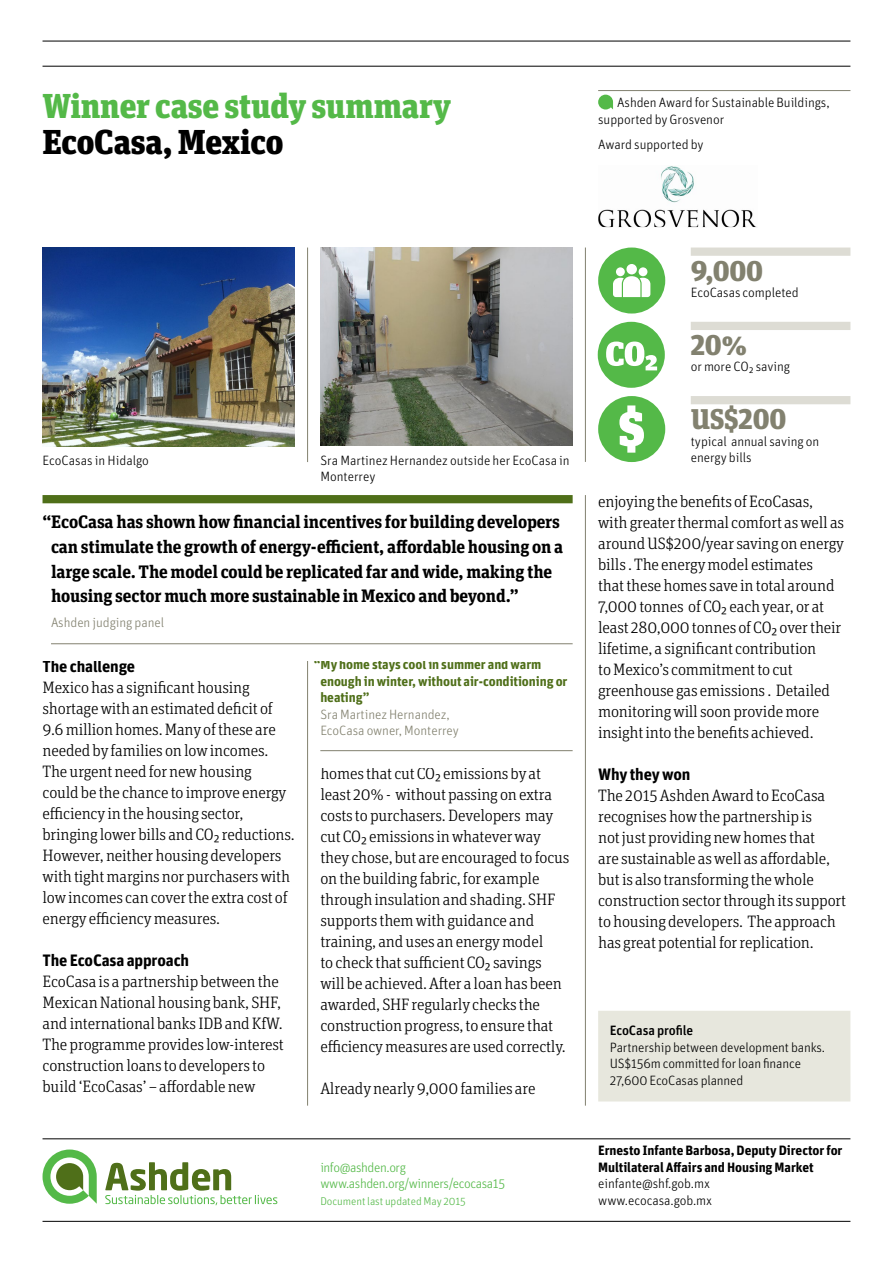
<style>
.page{position:relative;width:893px;height:1263px;background:#fff}
.page>*{position:absolute;margin:0;border:0;box-sizing:border-box;transform-origin:0 0}
.t1{font:900 34.5px "Unit Slab Pro";letter-spacing:-.01em;color:#54b948}
.t2{font:900 34.5px "Unit Slab Pro";letter-spacing:-.01em;color:#000}
.t3{font:900 28.5px "Unit Slab Pro";letter-spacing:-.01em;color:#82816f}
.t4{font:700 18px/24.8px "Unit Slab Pro";letter-spacing:-.01em;color:#000}
.t5{font:300 16.5px/21px "Unit Slab Pro";letter-spacing:-.01em;color:#000}
.t6{font:700 16.5px "Unit Pro";letter-spacing:-.01em;color:#000}
.t7{font:300 13.5px/16.5px "Unit Pro";letter-spacing:-.005em;color:#000}
.t8{font:700 13.5px/16.5px "Unit Pro";letter-spacing:-.005em;color:#4f6f19}
.t9{font:700 13.5px/16.5px "Unit Pro";letter-spacing:-.005em;color:#000}
.t10{font:300 13.5px/16.5px "Unit Pro";letter-spacing:-.005em;color:#82816f}
.t11{font:300 13.5px/16.5px "Unit Pro";letter-spacing:-.03em;color:#54b948}
.t12{font:500 13.5px "Unit Pro";letter-spacing:-.01em;color:#000}
.t13{font:300 11.25px "Unit Pro";letter-spacing:-.005em;color:#54b948}
</style>
<div class="page">
<hr style="left:585px;top:495px;width:1px;height:611px;background:#82816f">
<hr style="left:585px;top:248px;width:1px;height:214px;background:#82816f">
<hr style="left:307px;top:495px;width:1px;height:611px;background:#82816f">
<hr style="left:307px;top:248px;width:1px;height:214px;background:#82816f">
<hr style="left:320px;top:750px;width:253px;height:1px;background:#82816f">
<hr style="left:43px;top:1138px;width:807px;height:1px;background:#000">
<hr style="left:43px;top:41px;width:807px;height:1px;background:#000">
<hr style="left:43px;top:66px;width:807px;height:1px;background:#000">
<hr style="left:43px;top:1221px;width:807px;height:1px;background:#000">
<svg style="left:43px;top:1149px;width:54px;height:55px"></svg>
<svg style="left:105px;top:1162px;width:172px;height:43px"></svg>
<div style="left:43px;top:495px;width:530px;height:165px;background:#fff"></div>
<div style="left:43px;top:495px;width:530px;height:8px;background:#4f6f19"></div>
<hr style="left:51px;top:643px;width:522px;height:1px;background:#82816f">
<img style="left:43px;top:248px;width:252px;height:199px">
<div style="left:598px;top:248px;width:67px;height:66px;background:#54b948;border-radius:50%"></div>
<hr style="left:598px;top:90px;width:252px;height:1px;background:#82816f">
<svg style="left:598px;top:95px;width:15px;height:15px"></svg>
<img style="left:598px;top:166px;width:159px;height:61px">
<div style="left:691px;top:248px;width:159px;height:8px;background:#dddcd4"></div>
<div style="left:691px;top:322px;width:159px;height:8px;background:#dddcd4"></div>
<div style="left:691px;top:396px;width:159px;height:8px;background:#dddcd4"></div>
<div style="left:639px;top:267px;width:8px;height:9px;background:#fff;border-radius:50%"></div>
<div style="left:616px;top:267px;width:9px;height:9px;background:#fff;border-radius:50%"></div>
<div style="left:626px;top:264px;width:11px;height:10px;background:#fff;border-radius:50%"></div>
<svg style="left:613px;top:276px;width:37px;height:21px"></svg>
<img style="left:320px;top:248px;width:253px;height:198px">
<div style="left:598px;top:322px;width:67px;height:66px;background:#54b948;border-radius:50%"></div>
<svg style="left:606px;top:342px;width:51px;height:28px"></svg>
<div style="left:598px;top:396px;width:67px;height:66px;background:#54b948;border-radius:50%"></div>
<svg style="left:619px;top:405px;width:25px;height:48px"></svg>
<div style="left:598px;top:1011px;width:252px;height:90px;background:#e7e7dd"></div>
<h1 class="t1" style="left:43px;top:80px;width:410px">Winner case study summary</h1>
<h1 class="t2" style="left:43px;top:116px;width:243px">EcoCasa, Mexico</h1>
<p class="t7" style="left:598px;top:94px;width:233px;text-indent:19px">Ashden Award for Sustainable Buildings, supported by Grosvenor</p>
<p class="t7" style="left:598px;top:136px;width:107px">Award supported by</p>
<p class="t7" style="left:43px;top:452px;width:108px">EcoCasas in Hidalgo</p>
<p class="t7" style="left:320px;top:452px;width:251px">Sra Martinez Hernandez outside her EcoCasa in<br>Monterrey</p>
<p class="t4" style="left:51px;top:508px;width:514px;text-indent:-8px">“EcoCasa has shown how financial incentives for building developers can stimulate the growth of energy-efficient, affordable housing on a large scale. The model could be replicated far and wide, making the housing sector much more sustainable in Mexico and beyond.”</p>
<p class="t10" style="left:51px;top:614px;width:115px">Ashden judging panel</p>
<p class="t6" style="left:43px;top:655px;width:94px">The challenge</p>
<p class="t5" style="left:43px;top:676px;width:254px">Mexico has a significant housing shortage with an estimated deficit of 9.6 million homes. Many of these are needed by families on low incomes.<br>The urgent need for new housing<br>could be the chance to improve energy efficiency in the housing sector, bringing lower bills and CO2 reductions.<br>However, neither housing developers with tight margins nor purchasers with low incomes can cover the extra cost of energy efficiency measures.</p>
<p class="t6" style="left:43px;top:949px;width:148px">The EcoCasa approach</p>
<p class="t5" style="left:43px;top:970px;width:243px">EcoCasa is a partnership between the Mexican National housing bank, SHF, and international banks IDB and KfW.<br>The programme provides low-interest construction loans to developers to build ‘EcoCasas’ – affordable new</p>
<p class="t8" style="left:320px;top:656px;width:249px;text-indent:-6px">“My home stays cool in summer and warm enough in winter, without air-conditioning or heating”</p>
<p class="t10" style="left:320px;top:706px;width:140px">Sra Martinez Hernandez,<br>EcoCasa owner, Monterrey</p>
<p class="t5" style="left:320px;top:762px;width:251px">homes that cut CO2 emissions by at least 20% - without passing on extra costs to purchasers. Developers may cut CO2 emissions in whatever way they chose, but are encouraged to focus on the building fabric, for example through insulation and shading. SHF supports them with guidance and training, and uses an energy model<br>to check that sufficient CO2 savings will be achieved. After a loan has been awarded, SHF regularly checks the construction progress, to ensure that efficiency measures are used correctly.</p>
<p class="t5" style="left:320px;top:1077px;width:217px">Already nearly 9,000 families are</p>
<p class="t11" style="left:320px;top:1159px;width:186px">info@ashden.org www.ashden.org/winners/ecocasa15</p>
<p class="t13" style="left:320px;top:1194px;width:147px">Document last updated May 2015</p>
<h2 class="t3" style="left:691px;top:249px;width:74px">9,000</h2>
<p class="t7" style="left:691px;top:284px;width:109px">EcoCasas completed</p>
<h2 class="t3" style="left:691px;top:323px;width:58px">20%</h2>
<p class="t7" style="left:691px;top:358px;width:101px">or more CO2 saving</p>
<h2 class="t3" style="left:691px;top:397px;width:97px">US$200</h2>
<p class="t7" style="left:691px;top:433px;width:130px">typical annual saving on energy bills</p>
<p class="t5" style="left:598px;top:490px;width:248px">enjoying the benefits of EcoCasas, with greater thermal comfort as well as around US$200/year saving on energy bills . The energy model estimates<br>that these homes save in total around 7,000 tonnes of CO2 each year, or at least 280,000 tonnes of CO2 over their lifetime, a significant contribution<br>to Mexico’s commitment to cut greenhouse gas emissions . Detailed monitoring will soon provide more insight into the benefits achieved.</p>
<p class="t6" style="left:598px;top:763px;width:94px">Why they won</p>
<p class="t5" style="left:598px;top:784px;width:249px">The 2015 Ashden Award to EcoCasa recognises how the partnership is<br>not just providing new homes that<br>are sustainable as well as affordable, but is also transforming the whole construction sector through its support to housing developers. The approach has great potential for replication.</p>
<p class="t12" style="left:610px;top:1022px;width:85px">EcoCasa profile</p>
<p class="t7" style="left:610px;top:1039px;width:217px">Partnership between development banks.<br>US$156m committed for loan finance<br>27,600 EcoCasas planned</p>
<p class="t9" style="left:598px;top:1142px;width:246px">Ernesto Infante Barbosa, Deputy Director for<br>Multilateral Affairs and Housing Market</p>
<p class="t7" style="left:598px;top:1175px;width:116px">einfante@shf.gob.mx www.ecocasa.gob.mx</p>
</div>
